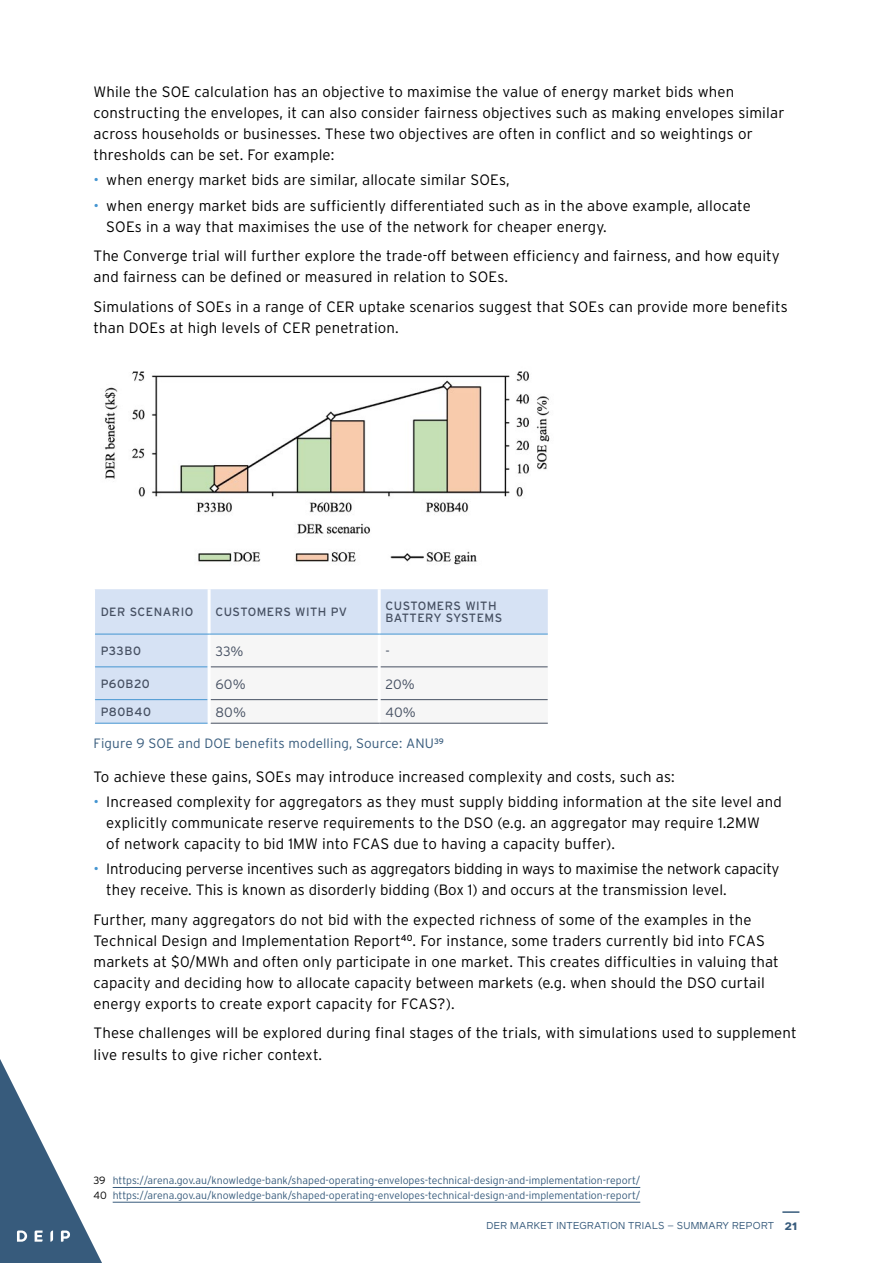
<style>
.page{position:relative;width:893px;height:1263px;background:#fff}
.page>*{position:absolute;margin:0;border:0;box-sizing:border-box;transform-origin:0 0}
.t1{font:300 15px/21px "Interstate";letter-spacing:.01em;color:#000}
.t2{font:300 15px/21px "Interstate";letter-spacing:-.01em;color:#000}
.t3{font:300 13.5px "Interstate";letter-spacing:.01em;color:#375b7c}
.t4{font:300 13.5px "Interstate";letter-spacing:.01em;color:#465062}
.t5{font:12px/12px "Interstate";letter-spacing:.04em;color:#465062}
.t6{font:300 10.5px/14.7px "Interstate";color:#375b7c}
.t7{font:9.75px "Dexa Pro";letter-spacing:.03em;color:#375b7c}
.s1{color:#4495d1}
.s2{color:#000}
.s3{font-weight:700;font-size:10.5px}
</style>
<div class="page">
<svg style="left:782px;top:1211px;width:17px;height:2px"></svg>
<svg style="left:0;top:1059px;width:102px;height:204px"></svg>
<img style="left:104px;top:371px;width:446px;height:194px">
<div style="left:95px;top:589px;width:453px;height:134px;background:#d6e2f4"></div>
<div style="left:211px;top:635px;width:337px;height:88px;background:#f6f6f6"></div>
<hr style="left:378px;top:589px;width:3px;height:45px;background:#fff">
<hr style="left:378px;top:634px;width:3px;height:33px;background:#fff">
<hr style="left:378px;top:667px;width:3px;height:33px;background:#fff">
<hr style="left:378px;top:700px;width:3px;height:23px;background:#fff">
<hr style="left:95px;top:667px;width:113px;height:1px;background:#4495d1">
<hr style="left:95px;top:699px;width:113px;height:1px;background:#4495d1">
<hr style="left:211px;top:667px;width:167px;height:1px;background:#465062">
<hr style="left:381px;top:667px;width:167px;height:1px;background:#465062">
<hr style="left:211px;top:699px;width:167px;height:1px;background:#465062">
<hr style="left:381px;top:699px;width:167px;height:1px;background:#465062">
<hr style="left:211px;top:723px;width:168px;height:1px;background:#465062">
<hr style="left:379px;top:723px;width:169px;height:1px;background:#465062">
<hr style="left:208px;top:589px;width:3px;height:45px;background:#fff">
<hr style="left:208px;top:634px;width:3px;height:33px;background:#fff">
<hr style="left:208px;top:667px;width:3px;height:33px;background:#fff">
<hr style="left:208px;top:700px;width:3px;height:23px;background:#fff">
<hr style="left:95px;top:723px;width:113px;height:1px;background:#4495d1">
<hr style="left:95px;top:634px;width:114px;height:1px;background:#4495d1">
<hr style="left:209px;top:634px;width:170px;height:1px;background:#4495d1">
<hr style="left:379px;top:634px;width:169px;height:1px;background:#4495d1">
<hr style="left:94px;top:1171px;width:705px;height:1px;background:#fff">
<hr style="left:113px;top:1187px;width:527px;height:1px;background:#375b7c">
<hr style="left:113px;top:1202px;width:527px;height:1px;background:#375b7c">
<p class="t1" style="left:94px;top:81px;width:692px">While the SOE calculation has an objective to maximise the value of energy market bids when constructing the envelopes, it can also consider fairness objectives such as making envelopes similar across households or businesses. These two objectives are often in conflict and so weightings or thresholds can be set. For example:</p>
<p class="t1" style="left:94px;top:169px;width:418px"><span class="s1">•</span> when energy market bids are similar, allocate similar SOEs,</p>
<p class="t1" style="left:106px;top:195px;width:646px;text-indent:-13px"><span class="s1">•</span> when energy market bids are sufficiently differentiated such as in the above example, allocate<br>SOEs in a way that maximises the use of the network for cheaper energy.</p>
<p class="t1" style="left:94px;top:245px;width:688px">The Converge trial will further explore the trade-off between efficiency and fairness, and how equity and fairness can be defined or measured in relation to SOEs.</p>
<p class="t1" style="left:94px;top:296px;width:696px">Simulations of SOEs in a range of CER uptake scenarios suggest that SOEs can provide more benefits than DOEs at high levels of CER penetration.</p>
<p class="t5" style="left:101px;top:606px;width:94px">DER SCENARIO</p>
<p class="t5" style="left:215px;top:606px;width:133px">CUSTOMERS WITH PV</p>
<p class="t5" style="left:386px;top:600px;width:118px">CUSTOMERS WITH<br>BATTERY SYSTEMS</p>
<p class="t5" style="left:101px;top:645px;width:42px">P33B0</p>
<p class="t4" style="left:215px;top:643px;width:30px">33%</p>
<p class="t4" style="left:386px;top:643px;width:6px">-</p>
<p class="t5" style="left:101px;top:678px;width:51px">P60B20</p>
<p class="t4" style="left:215px;top:676px;width:32px">60%</p>
<p class="t4" style="left:386px;top:676px;width:31px">20%</p>
<p class="t5" style="left:101px;top:706px;width:52px">P80B40</p>
<p class="t4" style="left:215px;top:704px;width:32px">80%</p>
<p class="t4" style="left:386px;top:704px;width:32px">40%</p>
<p class="t3" style="left:94px;top:736px;width:352px">Figure 9 SOE and DOE benefits modelling, Source: ANU<sup>39</sup></p>
<p class="t1" style="left:94px;top:766px;width:583px">To achieve these gains, SOEs may introduce increased complexity and costs, such as:</p>
<p class="t1" style="left:106px;top:791px;width:677px;text-indent:-13px"><span class="s1">•</span> Increased complexity for aggregators as they must supply bidding information at the site level and explicitly communicate reserve requirements to the DSO (e.g. an aggregator may require 1.2MW<br>of network capacity to bid 1MW into FCAS due to having a capacity buffer).</p>
<p class="t2" style="left:106px;top:858px;width:675px;text-indent:-13px"><span class="s1">•</span> Introducing perverse incentives such as aggregators bidding in ways to maximise the network capacity they receive. This is known as disorderly bidding (Box 1) and occurs at the transmission level.</p>
<p class="t1" style="left:94px;top:909px;width:687px">Further, many aggregators do not bid with the expected richness of some of the examples in the Technical Design and Implementation Report<sup>40</sup>. For instance, some traders currently bid into FCAS markets at $0/MWh and often only participate in one market. This creates difficulties in valuing that capacity and deciding how to allocate capacity between markets (e.g. when should the DSO curtail energy exports to create export capacity for FCAS?).</p>
<p class="t1" style="left:94px;top:1022px;width:705px">These challenges will be explored during final stages of the trials, with simulations used to supplement live results to give richer context.</p>
<p class="t6" style="left:94px;top:1173px;width:548px"><span class="s2">39</span> https://arena.gov.au/knowledge-bank/shaped-operating-envelopes-technical-design-and-implementation-report/<br><span class="s2">40</span> https://arena.gov.au/knowledge-bank/shaped-operating-envelopes-technical-design-and-implementation-report/</p>
<p class="t7" style="left:487px;top:1220px;width:312px">DER MARKET INTEGRATION TRIALS – SUMMARY REPORT <span class="s3">21</span></p>
</div>
